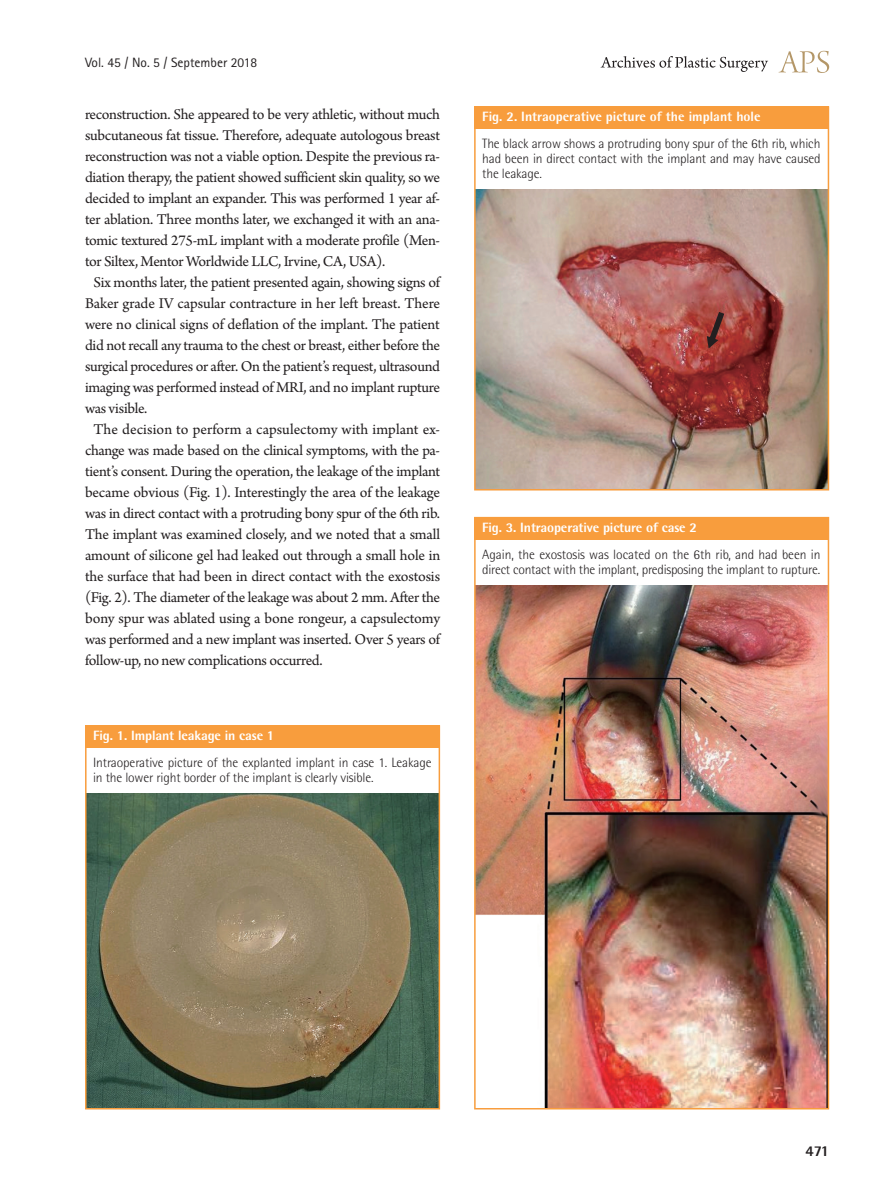
<style>
.page{position:relative;width:893px;height:1191px;background:#fff}
.page>*{position:absolute;margin:0;border:0;box-sizing:border-box;transform-origin:0 0}
.본문{font:15.75px/21px "Arno Pro";letter-spacing:-.02em;color:#231f20;text-align:justify}
.t1{font:800 15px "Rotis Semi Sans Std";color:#231f20}
.그림설명{font:300 13.5px/15px "Rotis Semi Sans Std";letter-spacing:-.01em;color:#231f20}
.표그림제목{font:800 13.5px "Rotis Semi Sans Std";letter-spacing:-.01em;color:#fff}
.t2{font:13.5px "Rotis Sans Serif Std";color:#231f20}
</style>
<div class="page">
<svg style="left:779px;top:51px;width:50px;height:22px"></svg>
<svg style="left:601px;top:56px;width:167px;height:16px"></svg>
<img style="left:88px;top:794px;width:349px;height:312px">
<img style="left:477px;top:585px;width:349px;height:521px">
<div style="left:85px;top:725px;width:354px;height:22px;background:#f89d3d"></div>
<div style="left:474px;top:517px;width:354px;height:22px;background:#f89d3d"></div>
<div style="left:85px;top:725px;width:355px;height:384px;border:2px solid #f89d3d"></div>
<div style="left:474px;top:517px;width:355px;height:592px;border:2px solid #f89d3d"></div>
<img style="left:477px;top:190px;width:349px;height:297px">
<div style="left:474px;top:106px;width:354px;height:23px;background:#f89d3d"></div>
<div style="left:474px;top:106px;width:355px;height:384px;border:2px solid #f89d3d"></div>
<svg style="left:707px;top:312px;width:17px;height:36px"></svg>
<p class="t2" style="left:85px;top:54px;width:174px">Vol. 45 / No. 5 / September 2018</p>
<p class="본문" style="left:85px;top:105px;width:357px">reconstruction. She appeared to be very athletic, without much subcutaneous fat tissue. Therefore, adequate autologous breast reconstruction was not a viable option. Despite the previous ra&shy;diation therapy, the patient showed sufficient skin quality, so we decided to implant an expander. This was performed 1 year af&shy;ter ablation. Three months later, we exchanged it with an ana&shy;tomic textured 275-mL implant with a moderate profile (Men&shy;tor Siltex, Mentor Worldwide LLC, Irvine, CA, USA).</p>
<p class="본문" style="left:85px;top:273px;width:357px;text-indent:9px">Six months later, the patient presented again, showing signs of Baker grade IV capsular contracture in her left breast. There were no clinical signs of deflation of the implant. The patient did not recall any trauma to the chest or breast, either before the surgical procedures or after. On the patient’s request, ultrasound imaging was performed instead of MRI, and no implant rupture was visible.</p>
<p class="본문" style="left:85px;top:420px;width:357px;text-indent:9px">The decision to perform a capsulectomy with implant ex&shy;change was made based on the clinical symptoms, with the pa&shy;tient’s consent. During the operation, the leakage of the implant became obvious (Fig. 1). Interestingly the area of the leakage was in direct contact with a protruding bony spur of the 6th rib.<br>The implant was examined closely, and we noted that a small amount of silicone gel had leaked out through a small hole in the surface that had been in direct contact with the exostosis (Fig. 2). The diameter of the leakage was about 2 mm. After the bony spur was ablated using a bone rongeur, a capsulectomy was performed and a new implant was inserted. Over 5 years of follow-up, no new complications occurred.</p>
<p class="표그림제목" style="left:93px;top:727px;width:183px">Fig. 1. Implant leakage in case 1</p>
<p class="그림설명" style="left:93px;top:755px;width:340px">Intraoperative picture of the explanted implant in case 1. Leakage in the lower right border of the implant is clearly visible.</p>
<p class="표그림제목" style="left:482px;top:108px;width:280px">Fig. 2. Intraoperative picture of the implant hole</p>
<p class="그림설명" style="left:482px;top:136px;width:340px;text-align:justify">The black arrow shows a protruding bony spur of the 6th rib, which had been in direct contact with the implant and may have caused the leakage.</p>
<p class="표그림제목" style="left:482px;top:518px;width:216px">Fig. 3. Intraoperative picture of case 2</p>
<p class="그림설명" style="left:482px;top:546px;width:340px">Again, the exostosis was located on the 6th rib, and had been in direct contact with the implant, predisposing the implant to rupture.</p>
<p class="t1" style="left:806px;top:1141px;width:25px">471</p>
</div>
